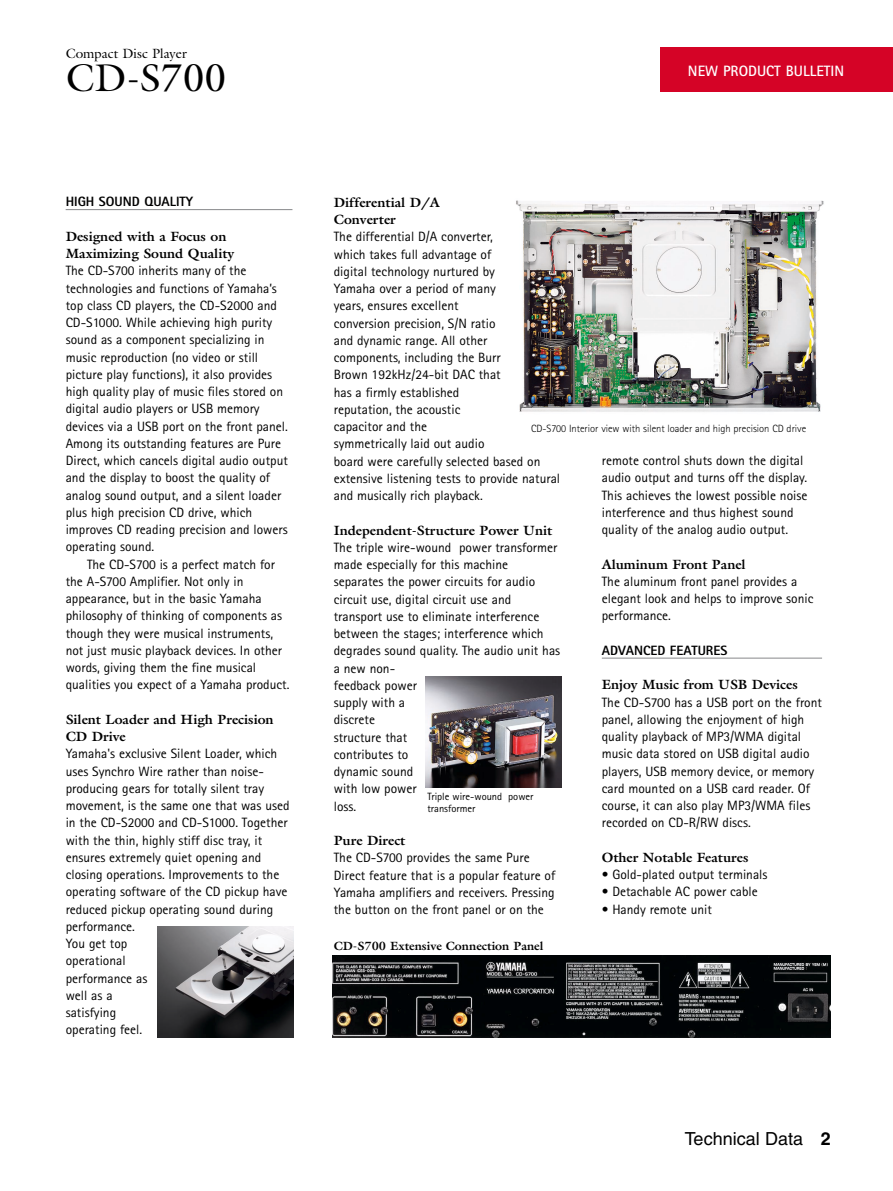
<style>
.page{position:relative;width:893px;height:1191px;background:#fff}
.page>*{position:absolute;margin:0;border:0;box-sizing:border-box;transform-origin:0 0}
.t1{font:39px "Galliard";color:#000}
.t2{font:18px "Helvetica";color:#000}
.t3{font:700 15px "Rotis Sans Serif";color:#fff}
.t4{font:13.5px/17.2px "Rotis Sans Serif";color:#000}
.t5{font:700 13.5px/17.2px "Galliard";color:#000}
.t6{font:800 13.5px "Rotis Sans Serif";color:#000}
.t7{font:13.5px "Galliard";color:#000}
.t8{font:700 12px "Galliard";color:#000}
.t9{font:300 10.5px "Rotis Sans Serif";color:#000}
.t10{font:10.5px/12px "Rotis Sans Serif";color:#000}
.s1{font-weight:700}
</style>
<div class="page">
<div style="left:659px;top:47px;width:233px;height:44px;background:#d50326"></div>
<hr style="left:66px;top:209px;width:226px;height:1px;background:#87888a">
<img style="left:332px;top:956px;width:498px;height:81px">
<hr style="left:602px;top:658px;width:220px;height:1px;background:#87888a">
<img style="left:516px;top:200px;width:308px;height:212px">
<img style="left:426px;top:677px;width:136px;height:110px">
<img style="left:158px;top:927px;width:136px;height:110px">
<p class="t7" style="left:66px;top:48px;width:123px">Compact Disc Player</p>
<h1 class="t1" style="left:66px;top:63px;width:162px">CD-S700</h1>
<p class="t3" style="left:688px;top:65px;width:158px">NEW PRODUCT BULLETIN</p>
<p class="t6" style="left:66px;top:197px;width:129px">HIGH SOUND QUALITY</p>
<p class="t5" style="left:66px;top:229px;width:170px">Designed with a Focus on<br>Maximizing Sound Quality</p>
<p class="t4" style="left:66px;top:264px;width:224px">The CD-S700 inherits many of the technologies and functions of Yamaha’s top class CD players, the CD-S2000 and CD-S1000. While achieving high purity sound as a component specializing in music reproduction (no video or still picture play functions), it also provides high quality play of music files stored on digital audio players or USB memory devices via a USB port on the front panel.<br>Among its outstanding features are Pure Direct, which cancels digital audio output and the display to boost the quality of analog sound output, and a silent loader plus high precision CD drive, which improves CD reading precision and lowers operating sound.</p>
<p class="t4" style="left:66px;top:557px;width:225px;text-indent:21px">The CD-S700 is a perfect match for the A-S700 Amplifier. Not only in appearance, but in the basic Yamaha philosophy of thinking of components as though they were musical instruments, not just music playback devices. In other words, giving them the fine musical qualities you expect of a Yamaha product.</p>
<p class="t5" style="left:66px;top:712px;width:209px">Silent Loader and High Precision<br>CD Drive</p>
<p class="t4" style="left:66px;top:747px;width:225px">Yamaha's exclusive Silent Loader, which uses Synchro Wire rather than noise&shy;producing gears for totally silent tray movement, is the same one that was used in the CD-S2000 and CD-S1000. Together with the thin, highly stiff disc tray, it ensures extremely quiet opening and closing operations. Improvements to the operating software of the CD pickup have reduced pickup operating sound during performance.<br>You get top<br>operational<br>performance as<br>well as a<br>satisfying<br>operating feel.</p>
<p class="t5" style="left:334px;top:195px;width:108px">Differential D/A<br>Converter</p>
<p class="t4" style="left:334px;top:229px;width:228px">The differential D/A converter,<br>which takes full advantage of<br>digital technology nurtured by<br>Yamaha over a period of many<br>years, ensures excellent<br>conversion precision, S/N ratio<br>and dynamic range. All other<br>components, including the Burr<br>Brown 192kHz/24-bit DAC that<br>has a firmly established<br>reputation, the acoustic<br>capacitor and the<br>symmetrically laid out audio<br>board were carefully selected based on extensive listening tests to provide natural and musically rich playback.</p>
<p class="t5" style="left:334px;top:523px;width:220px">Independent-Structure Power Unit</p>
<p class="t4" style="left:334px;top:540px;width:228px">The triple wire-wound power transformer made especially for this machine separates the power circuits for audio circuit use, digital circuit use and transport use to eliminate interference between the stages; interference which degrades sound quality. The audio unit has a new non-<br>feedback power<br>supply with a<br>discrete<br>structure that<br>contributes to<br>dynamic sound<br>with low power<br>loss.</p>
<p class="t5" style="left:334px;top:833px;width:73px">Pure Direct</p>
<p class="t4" style="left:334px;top:850px;width:223px">The CD-S700 provides the same Pure Direct feature that is a popular feature of Yamaha amplifiers and receivers. Pressing the button on the front panel or on the</p>
<p class="t8" style="left:334px;top:941px;width:211px">CD-S700 Extensive Connection Panel</p>
<p class="t9" style="left:531px;top:424px;width:277px">CD-S700 Interior view with silent loader and high precision CD drive</p>
<p class="t4" style="left:601px;top:453px;width:207px">remote control shuts down the digital audio output and turns off the display.<br>This achieves the lowest possible noise interference and thus highest sound quality of the analog audio output.</p>
<p class="t5" style="left:601px;top:557px;width:145px">Aluminum Front Panel</p>
<p class="t4" style="left:601px;top:574px;width:213px">The aluminum front panel provides a elegant look and helps to improve sonic performance.</p>
<p class="t6" style="left:601px;top:646px;width:127px">ADVANCED FEATURES</p>
<p class="t5" style="left:601px;top:678px;width:197px">Enjoy Music from USB Devices</p>
<p class="t4" style="left:601px;top:695px;width:222px">The CD-S700 has a USB port on the front panel, allowing the enjoyment of high quality playback of MP3/WMA digital music data stored on USB digital audio players, USB memory device, or memory card mounted on a USB card reader. Of course, it can also play MP3/WMA files recorded on CD-R/RW discs.</p>
<p class="t5" style="left:601px;top:850px;width:148px">Other Notable Features</p>
<p class="t4" style="left:601px;top:867px;width:167px">• Gold-plated output terminals</p>
<p class="t4" style="left:601px;top:885px;width:158px">• Detachable AC power cable</p>
<p class="t4" style="left:601px;top:902px;width:112px">• Handy remote unit</p>
<p class="t10" style="left:427px;top:792px;width:108px">Triple wire-wound power transformer</p>
<h2 class="t2" style="left:684px;top:1132px;width:147px">Technical Data <span class="s1">2</span></h2>
</div>
